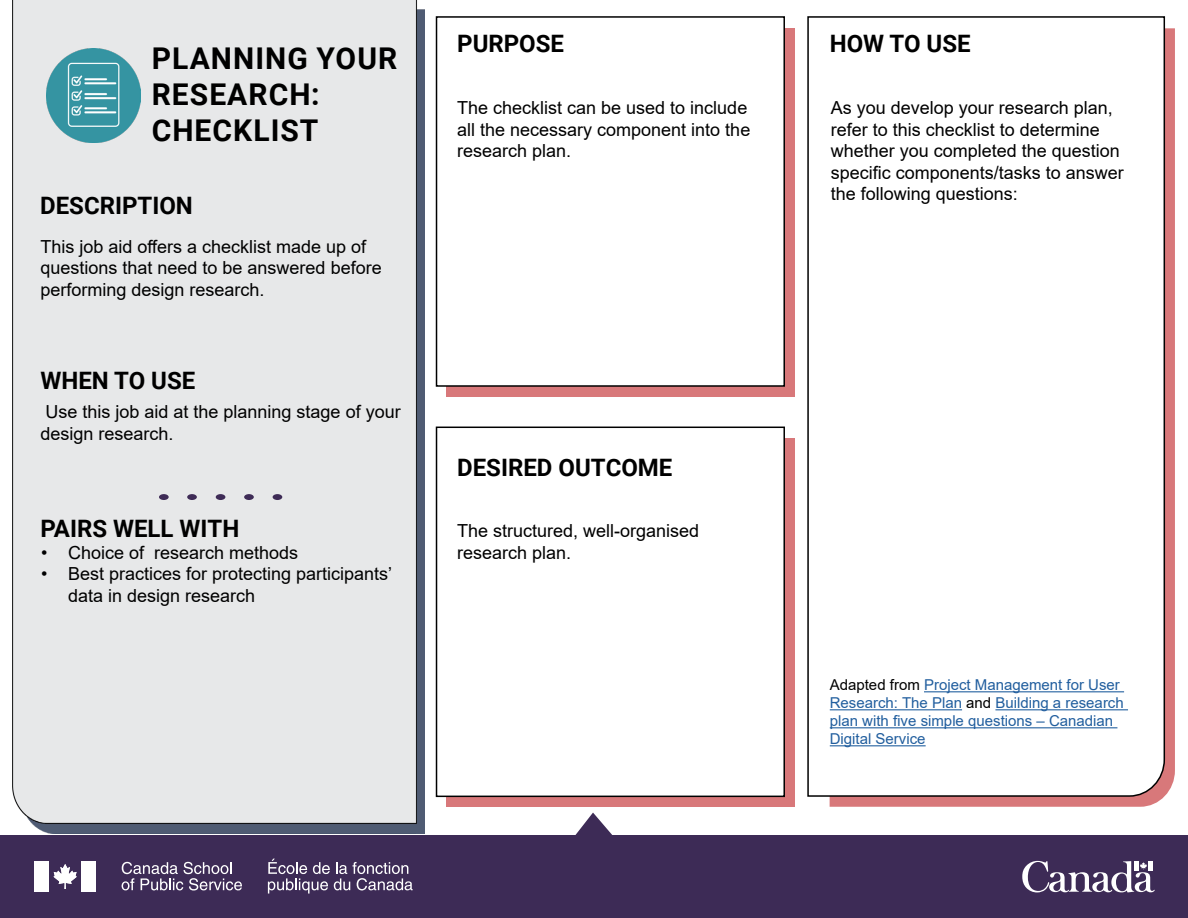
<style>
.page{position:relative;width:1188px;height:918px;background:#fff}
.page>*{position:absolute;margin:0;border:0;box-sizing:border-box;transform-origin:0 0}
.t1{font:700 30px/36px "Roboto";letter-spacing:.035em;color:#000}
.t2{font:700 24px "Roboto";color:#000}
.t3{font:18px/21.6px "Arial";color:#000}
.t4{font:15px/18px "Arial";color:#215e9e}
.s1{color:#000}
</style>
<div class="page">
<div style="left:0;top:835px;width:1188px;height:83px;background:#3d2b56"></div>
<svg style="left:1022px;top:861px;width:133px;height:31px"></svg>
<div style="left:1148px;top:861px;width:5px;height:10px;background:#fff"></div>
<svg style="left:122px;top:862px;width:120px;height:29px"></svg>
<div style="left:35px;top:861px;width:14px;height:30px;background:#fff"></div>
<svg style="left:53px;top:864px;width:24px;height:25px"></svg>
<div style="left:82px;top:861px;width:14px;height:30px;background:#fff"></div>
<svg style="left:268px;top:859px;width:145px;height:35px"></svg>
<svg style="left:575px;top:813px;width:37px;height:22px"></svg>
<div style="left:13px;top:0;width:412px;height:834px;background:#e7e8e9"></div>
<div style="left:159px;top:494px;width:10px;height:6px;background:#3e2b56;border-radius:50%"></div>
<div style="left:216px;top:494px;width:9px;height:6px;background:#3e2b56;border-radius:50%"></div>
<div style="left:187px;top:494px;width:10px;height:6px;background:#3e2b56;border-radius:50%"></div>
<div style="left:244px;top:494px;width:10px;height:6px;background:#3e2b56;border-radius:50%"></div>
<div style="left:273px;top:494px;width:9px;height:6px;background:#3e2b56;border-radius:50%"></div>
<div style="left:830px;top:28px;width:345px;height:779px;background:#d8787a"></div>
<svg style="left:807px;top:16px;width:359px;height:782px"></svg>
<div style="left:447px;top:28px;width:348px;height:368px;background:#d8787a"></div>
<div style="left:437px;top:17px;width:347px;height:369px;background:#fff"></div>
<div style="left:436px;top:16px;width:349px;height:371px;border:2px solid #000"></div>
<div style="left:447px;top:439px;width:348px;height:368px;background:#d8787a"></div>
<div style="left:437px;top:427px;width:347px;height:369px;background:#fff"></div>
<div style="left:436px;top:427px;width:349px;height:370px;border:2px solid #000"></div>
<img style="left:47px;top:49px;width:94px;height:93px">
<hr style="left:924px;top:691px;width:200px;height:1px;background:#215e9e">
<hr style="left:830px;top:709px;width:132px;height:1px;background:#215e9e">
<hr style="left:995px;top:709px;width:133px;height:1px;background:#215e9e">
<hr style="left:830px;top:727px;width:287px;height:1px;background:#215e9e">
<hr style="left:830px;top:745px;width:96px;height:1px;background:#215e9e">
<h1 class="t1" style="left:152px;top:39px;width:247px">PLANNING YOUR<br>RESEARCH:<br>CHECKLIST</h1>
<h2 class="t2" style="left:40px;top:189px;width:154px">DESCRIPTION</h2>
<p class="t3" style="left:40px;top:235px;width:343px">This job aid offers a checklist made up of questions that need to be answered before performing design research.</p>
<h2 class="t2" style="left:40px;top:363px;width:156px">WHEN TO USE</h2>
<p class="t3" style="left:40px;top:401px;width:362px">Use this job aid at the planning stage of your design research.</p>
<h2 class="t2" style="left:40px;top:511px;width:200px">PAIRS WELL WITH</h2>
<h2 class="t2" style="left:457px;top:27px;width:108px">PURPOSE</h2>
<h2 class="t2" style="left:830px;top:27px;width:142px">HOW TO USE</h2>
<p class="t3" style="left:457px;top:97px;width:295px">The checklist can be used to include all the necessary component into the research plan.</p>
<p class="t3" style="left:831px;top:97px;width:295px">As you develop your research plan, refer to this checklist to determine whether you completed the question specific components/tasks to answer the following questions:</p>
<h2 class="t2" style="left:457px;top:450px;width:217px">DESIRED OUTCOME</h2>
<p class="t3" style="left:457px;top:520px;width:244px">The structured, well-organised</p>
<p class="t3" style="left:41px;top:542px;width:259px">• Choice of research methods</p>
<p class="t3" style="left:457px;top:541px;width:116px">research plan.</p>
<p class="t3" style="left:68px;top:563px;width:326px;text-indent:-27px">• Best practices for protecting participants’ data in design research</p>
<p class="t4" style="left:830px;top:676px;width:296px"><span class="s1">Adapted from</span> Project Management for User Research: The Plan <span class="s1">and</span> Building a research plan with five simple questions – Canadian Digital Service</p>
</div>
